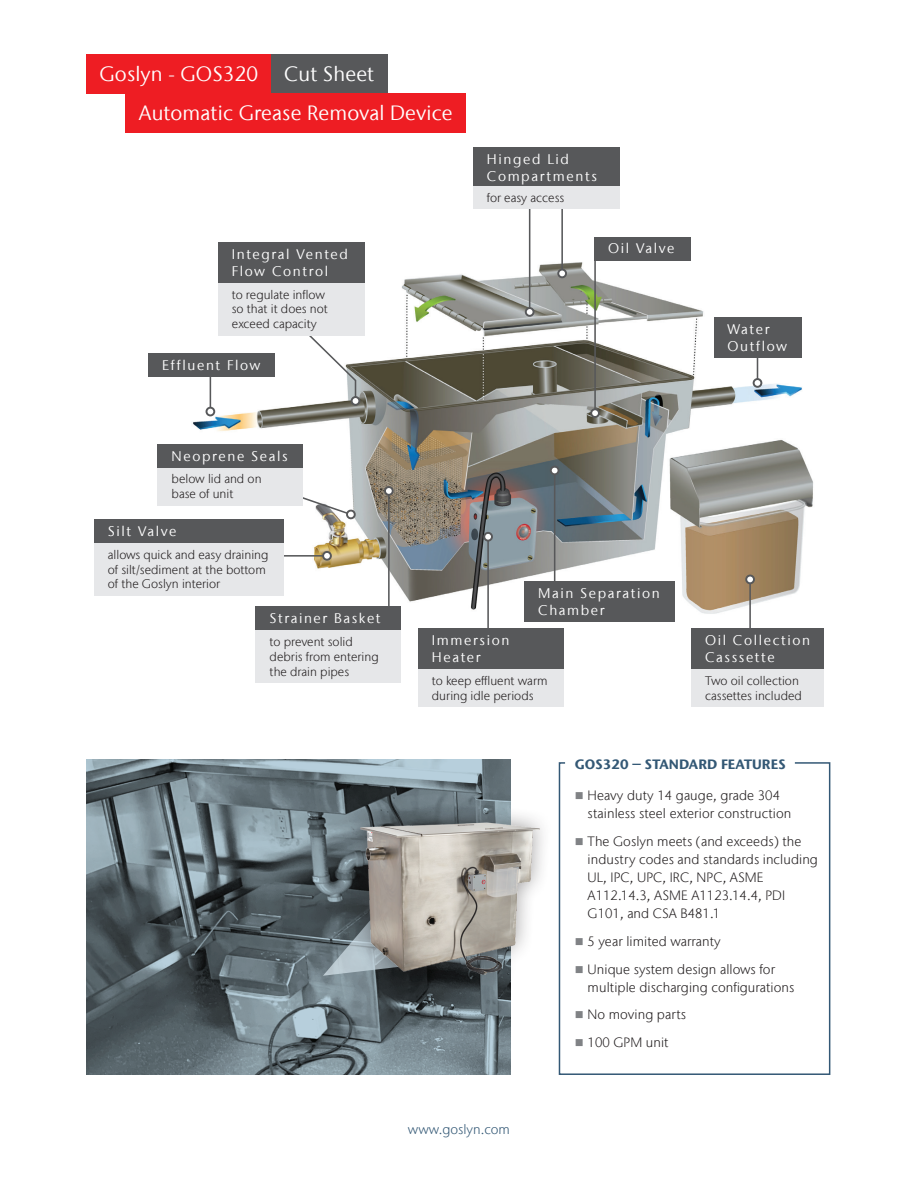
<style>
.page{position:relative;width:918px;height:1188px;background:#fff}
.page>*{position:absolute;margin:0;border:0;box-sizing:border-box;transform-origin:0 0}
.t1{font:20.55px/39.5px "Stone Sans IIITC Com";letter-spacing:.01em;color:#fff}
.t2{font:13.95px/16.8px "Stone Sans IIITC Com";letter-spacing:.115em;color:#fff}
.t3{font:300 13.5px/18px "Stone Sans IIITC Com";letter-spacing:.005em;color:#231f20}
.t4{font:700 13.5px "Stone Sans IIITC Com";letter-spacing:.005em;color:#335875}
.t5{font:300 13.5px "Stone Sans IIITC Com";color:#335875}
.t6{font:300 12.45px/14.9px "Stone Sans IIITC Com";color:#231f20}
</style>
<div class="page">
<img style="left:86px;top:759px;width:424px;height:316px">
<svg style="left:323px;top:903px;width:21px;height:73px;background:#677379"></svg>
<div style="left:344px;top:804px;width:212px;height:188px;background:#231f20;opacity:.45"></div>
<img style="left:354px;top:787px;width:202px;height:192px">
<img style="left:192px;top:257px;width:621px;height:359px">
<div style="left:256px;top:606px;width:145px;height:24px;background:#57585a"></div>
<div style="left:594px;top:237px;width:97px;height:23px;background:#57585a"></div>
<div style="left:323px;top:552px;width:8px;height:8px;background:#fff;border-radius:50%"></div>
<hr style="left:275px;top:555px;width:48px;height:2px;background:#57585a">
<div style="left:322px;top:551px;width:10px;height:10px;border:2px solid #57585a;border-radius:50%"></div>
<div style="left:385px;top:487px;width:8px;height:8px;background:#fff;border-radius:50%"></div>
<hr style="left:388px;top:495px;width:2px;height:140px;background:#57585a">
<div style="left:384px;top:486px;width:10px;height:10px;border:2px solid #57585a;border-radius:50%"></div>
<div style="left:551px;top:467px;width:8px;height:8px;background:#fff;border-radius:50%"></div>
<hr style="left:554px;top:474px;width:1px;height:118px;background:#57585a">
<div style="left:550px;top:466px;width:10px;height:9px;border:2px solid #57585a;border-radius:50%"></div>
<div style="left:591px;top:410px;width:8px;height:7px;background:#fff;border-radius:50%"></div>
<div style="left:746px;top:576px;width:8px;height:7px;background:#fff;border-radius:50%"></div>
<hr style="left:749px;top:583px;width:2px;height:68px;background:#57585a">
<div style="left:745px;top:575px;width:10px;height:9px;border:2px solid #57585a;border-radius:50%"></div>
<hr style="left:594px;top:253px;width:2px;height:156px;background:#57585a">
<div style="left:590px;top:408px;width:10px;height:10px;border:2px solid #57585a;border-radius:50%"></div>
<div style="left:94px;top:519px;width:189px;height:24px;background:#57585a"></div>
<svg style="left:285px;top:490px;width:72px;height:31px"></svg>
<div style="left:158px;top:444px;width:145px;height:24px;background:#57585a"></div>
<div style="left:352px;top:397px;width:7px;height:8px;background:#fff;border-radius:50%"></div>
<svg style="left:301px;top:335px;width:56px;height:64px"></svg>
<div style="left:351px;top:396px;width:9px;height:10px;border:2px solid #57585a;border-radius:50%"></div>
<div style="left:218px;top:242px;width:147px;height:41px;background:#57585a"></div>
<div style="left:558px;top:270px;width:8px;height:7px;background:#fff;border-radius:50%"></div>
<hr style="left:561px;top:184px;width:2px;height:86px;background:#57585a">
<div style="left:557px;top:269px;width:10px;height:9px;border:2px solid #57585a;border-radius:50%"></div>
<div style="left:473px;top:147px;width:147px;height:41px;background:#57585a"></div>
<div style="left:526px;top:308px;width:8px;height:8px;background:#fff;border-radius:50%"></div>
<hr style="left:529px;top:188px;width:1px;height:120px;background:#57585a">
<div style="left:525px;top:307px;width:10px;height:10px;border:2px solid #57585a;border-radius:50%"></div>
<div style="left:524px;top:582px;width:151px;height:40px;background:#57585a"></div>
<div style="left:484px;top:534px;width:8px;height:7px;background:#fff;border-radius:50%"></div>
<hr style="left:487px;top:541px;width:2px;height:117px;background:#57585a">
<div style="left:483px;top:532px;width:10px;height:10px;border:2px solid #57585a;border-radius:50%"></div>
<div style="left:418px;top:628px;width:145px;height:41px;background:#57585a"></div>
<div style="left:218px;top:283px;width:147px;height:52px;background:#e6e7e9"></div>
<div style="left:158px;top:468px;width:145px;height:37px;background:#e6e7e9"></div>
<div style="left:256px;top:630px;width:145px;height:53px;background:#e6e7e9"></div>
<div style="left:691px;top:669px;width:133px;height:38px;background:#e6e7e9"></div>
<div style="left:691px;top:628px;width:133px;height:41px;background:#57585a"></div>
<div style="left:473px;top:186px;width:147px;height:23px;background:#e6e7e9"></div>
<div style="left:86px;top:54px;width:185px;height:39px;background:#ee1d23"></div>
<div style="left:271px;top:54px;width:116px;height:39px;background:#57585a"></div>
<div style="left:126px;top:93px;width:340px;height:40px;background:#ee1d23"></div>
<div style="left:418px;top:669px;width:145px;height:38px;background:#e6e7e9"></div>
<div style="left:754px;top:378px;width:7px;height:9px;background:#fff;border-radius:50%"></div>
<hr style="left:757px;top:331px;width:1px;height:48px;background:#57585a">
<div style="left:753px;top:378px;width:9px;height:10px;border:2px solid #57585a;border-radius:50%"></div>
<div style="left:714px;top:317px;width:87px;height:41px;background:#57585a"></div>
<div style="left:206px;top:407px;width:8px;height:8px;background:#fff;border-radius:50%"></div>
<hr style="left:210px;top:360px;width:1px;height:48px;background:#57585a">
<div style="left:206px;top:407px;width:9px;height:9px;border:2px solid #57585a;border-radius:50%"></div>
<div style="left:148px;top:353px;width:127px;height:24px;background:#57585a"></div>
<div style="left:94px;top:543px;width:189px;height:52px;background:#e6e7e9"></div>
<svg style="left:558px;top:762px;width:273px;height:313px"></svg>
<svg style="left:576px;top:792px;width:7px;height:7px"></svg>
<svg style="left:576px;top:838px;width:7px;height:7px"></svg>
<svg style="left:576px;top:938px;width:7px;height:7px"></svg>
<svg style="left:576px;top:966px;width:7px;height:7px"></svg>
<svg style="left:576px;top:1011px;width:7px;height:7px"></svg>
<svg style="left:576px;top:1039px;width:7px;height:7px"></svg>
<h1 class="t1" style="left:100px;top:54px;width:160px">Goslyn - GOS320</h1>
<h1 class="t1" style="left:139px;top:54px;width:315px;text-indent:145px">Cut Sheet<br>Automatic Grease Removal Device</h1>
<p class="t2" style="left:232px;top:246px;width:118px">Integral Vented<br>Flow Control</p>
<p class="t6" style="left:232px;top:287px;width:97px">to regulate inflow so that it does not exceed capacity</p>
<p class="t2" style="left:162px;top:357px;width:100px">Effluent Flow</p>
<p class="t2" style="left:487px;top:151px;width:112px">Hinged Lid<br>Compartments</p>
<p class="t6" style="left:487px;top:190px;width:79px">for easy access</p>
<p class="t2" style="left:608px;top:240px;width:68px">Oil Valve</p>
<p class="t2" style="left:728px;top:320px;width:61px">Water<br>Outflow</p>
<p class="t2" style="left:172px;top:447px;width:118px">Neoprene Seals</p>
<p class="t6" style="left:172px;top:472px;width:91px">below lid and on base of unit</p>
<p class="t2" style="left:108px;top:523px;width:70px">Silt Valve</p>
<p class="t6" style="left:108px;top:547px;width:162px">allows quick and easy draining of silt/sediment at the bottom of the Goslyn interior</p>
<p class="t2" style="left:270px;top:610px;width:112px">Strainer Basket</p>
<p class="t6" style="left:270px;top:634px;width:111px">to prevent solid debris from entering the drain pipes</p>
<p class="t2" style="left:432px;top:632px;width:79px">Immersion<br>Heater</p>
<p class="t2" style="left:538px;top:585px;width:123px">Main Separation<br>Chamber</p>
<p class="t6" style="left:432px;top:673px;width:117px">to keep effluent warm during idle periods</p>
<p class="t2" style="left:705px;top:632px;width:106px">Oil Collection<br>Casssette</p>
<p class="t6" style="left:705px;top:673px;width:98px">Two oil collection cassettes included</p>
<p class="t5" style="left:408px;top:1121px;width:104px">www.goslyn.com</p>
<p class="t4" style="left:575px;top:756px;width:212px">GOS320 – STANDARD FEATURES</p>
<p class="t3" style="left:588px;top:787px;width:205px">Heavy duty 14 gauge, grade 304 stainless steel exterior construction</p>
<p class="t3" style="left:588px;top:832px;width:232px">The Goslyn meets (and exceeds) the industry codes and standards including<br>UL, IPC, UPC, IRC, NPC, ASME<br>A112.14.3, ASME A1123.14.4, PDI<br>G101, and CSA B481.1</p>
<p class="t3" style="left:588px;top:927px;width:189px;line-height:27.8px">5 year limited warranty<br>Unique system design allows for</p>
<p class="t3" style="left:588px;top:973px;width:208px;line-height:27.8px">multiple discharging configurations<br>No moving parts<br>100 GPM unit</p>
</div>
